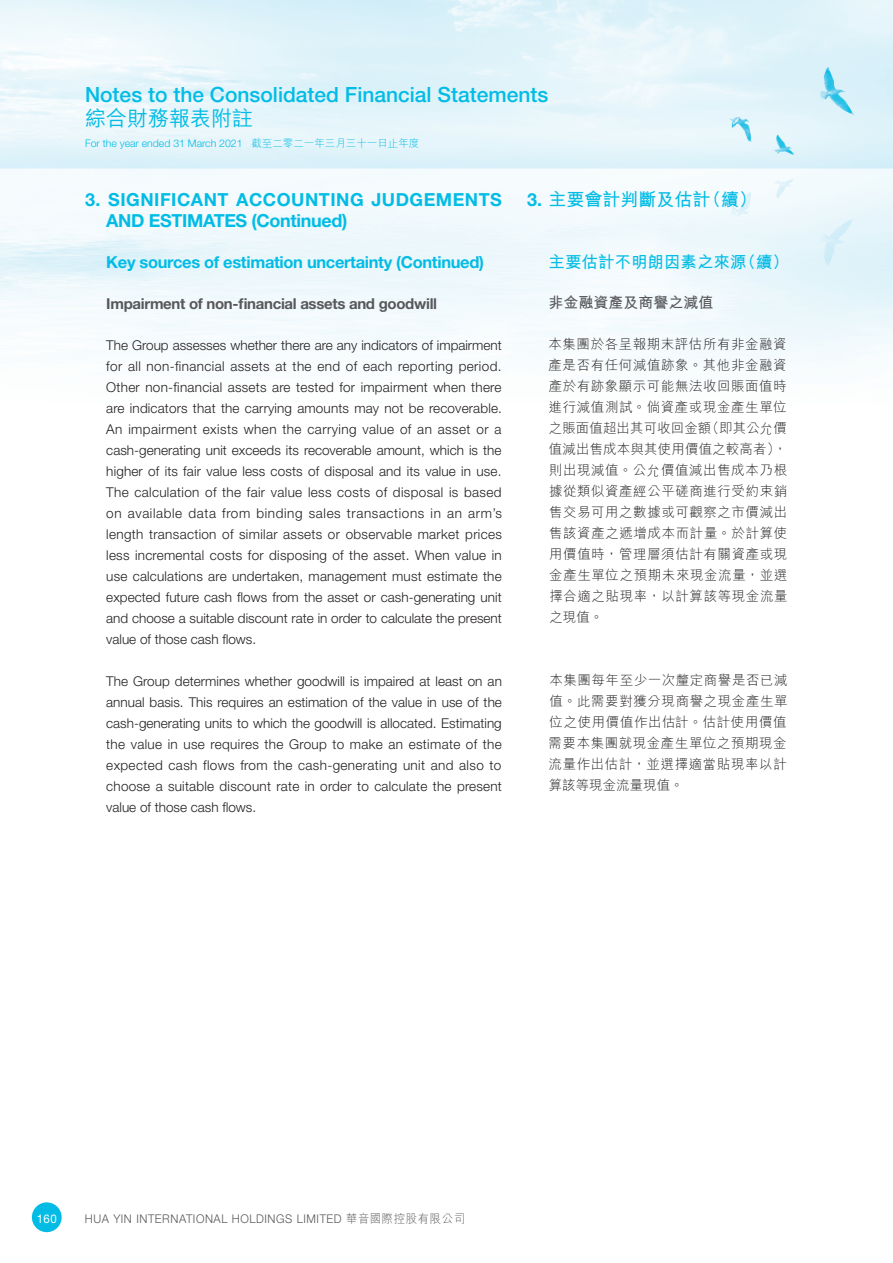
<style>
.page{position:relative;width:893px;height:1263px;background:#fff}
.page>*{position:absolute;margin:0;border:0;box-sizing:border-box;transform-origin:0 0}
.t1{font:500 21px "Helvetica Neue LT Std";color:#02bce5}
.t2{font:500 21px "M Hei HK";color:#02bce5}
.t3{font:700 18px/21px "Helvetica Neue LT Std";letter-spacing:.03em;color:#02bce5}
.t4{font:700 18px "M Hei HK";color:#02bce5}
.t5{font:700 16.5px "Helvetica Neue LT Std";letter-spacing:-.02em;color:#02bce5}
.t6{font:700 16.5px "M Hei HK";color:#02bce5}
.t7{font:700 15px "Helvetica Neue LT Std";letter-spacing:-.02em;color:#57585a}
.t8{font:700 15px "M Hei HK";color:#57585a}
.t9{font:300 13.5px/21px "Helvetica Neue LT Std";color:#231f20;text-align:justify}
.t10{font:300 13.5px/21px "M Hei HK";letter-spacing:.045em;color:#231f20;text-align:justify}
.t11{font:300 12px "Helvetica Neue LT Std";letter-spacing:.05em;color:#57585a;scale:.95 1}
.t12{font:12px "Helvetica Neue LT Std";color:#fff;scale:.95 1}
.t13{font:300 10.5px "Helvetica Neue LT Std";color:#02bce5}
.s1{font-family:"M Hei HK"}
.s2{font-family:"Helvetica Neue LT Std"}
</style>
<div class="page">
<img style="left:0;top:0;width:892px;height:365px">
<div style="left:32px;top:1202px;width:30px;height:30px;background:#02bce5;border-radius:50%"></div>
<h1 class="t1" style="left:85px;top:82px;width:465px">Notes to the Consolidated Financial Statements</h1>
<h1 class="t2" style="left:85px;top:103px;width:169px">綜合財務報表附註</h1>
<p class="t13" style="left:85px;top:137px;width:336px">For the year ended 31 March 2021 <span class="s1">截至二零二一年三月三十一日止年度</span></p>
<h2 class="t3" style="left:106px;top:189px;width:397px;text-indent:-21px">3. SIGNIFICANT ACCOUNTING JUDGEMENTS<br>AND ESTIMATES (Continued)</h2>
<p class="t5" style="left:106px;top:252px;width:379px">Key sources of estimation uncertainty (Continued)</p>
<p class="t7" style="left:106px;top:294px;width:332px">Impairment of non-financial assets and goodwill</p>
<p class="t9" style="left:106px;top:334px;width:397px">The Group assesses whether there are any indicators of impairment for all non-financial assets at the end of each reporting period.<br>Other non-financial assets are tested for impairment when there are indicators that the carrying amounts may not be recoverable.<br>An impairment exists when the carrying value of an asset or a cash-generating unit exceeds its recoverable amount, which is the higher of its fair value less costs of disposal and its value in use.<br>The calculation of the fair value less costs of disposal is based on available data from binding sales transactions in an arm’s length transaction of similar assets or observable market prices less incremental costs for disposing of the asset. When value in use calculations are undertaken, management must estimate the expected future cash flows from the asset or cash-generating unit and choose a suitable discount rate in order to calculate the present value of those cash flows.</p>
<p class="t9" style="left:106px;top:670px;width:397px">The Group determines whether goodwill is impaired at least on an annual basis. This requires an estimation of the value in use of the cash-generating units to which the goodwill is allocated. Estimating the value in use requires the Group to make an estimate of the expected cash flows from the cash-generating unit and also to choose a suitable discount rate in order to calculate the present value of those cash flows.</p>
<h2 class="t4" style="left:527px;top:186px;width:231px"><span class="s2">3.</span> 主要會計判斷及估計（續）</h2>
<p class="t6" style="left:549px;top:250px;width:242px">主要估計不明朗因素之來源（續）</p>
<p class="t8" style="left:549px;top:292px;width:166px">非金融資產及商譽之減值</p>
<p class="t10" style="left:549px;top:333px;width:241px">本集團於各呈報期末評估所有非金融資產是否有任何減值跡象。其他非金融資產於有跡象顯示可能無法收回賬面值時進行減值測試。倘資產或現金產生單位之賬面值超出其可收回金額（即其公允價值減出售成本與其使用價值之較高者），則出現減值。公允價值減出售成本乃根據從類似資產經公平磋商進行受約束銷售交易可用之數據或可觀察之市價減出售該資產之遞增成本而計量。於計算使用價值時，管理層須估計有關資產或現金產生單位之預期未來現金流量，並選擇合適之貼現率，以計算該等現金流量之現值。</p>
<p class="t10" style="left:549px;top:669px;width:241px">本集團每年至少一次釐定商譽是否已減值。此需要對獲分現商譽之現金產生單位之使用價值作出估計。估計使用價值需要本集團就現金產生單位之預期現金流量作出估計，並選擇適當貼現率以計算該等現金流量現值。</p>
<p class="t12" style="left:37px;top:1211px;width:23px">160</p>
<p class="t11" style="left:85px;top:1211px;width:402px">HUA YIN INTERNATIONAL HOLDINGS LIMITED <span class="s1">華音國際控股有限公司</span></p>
</div>
